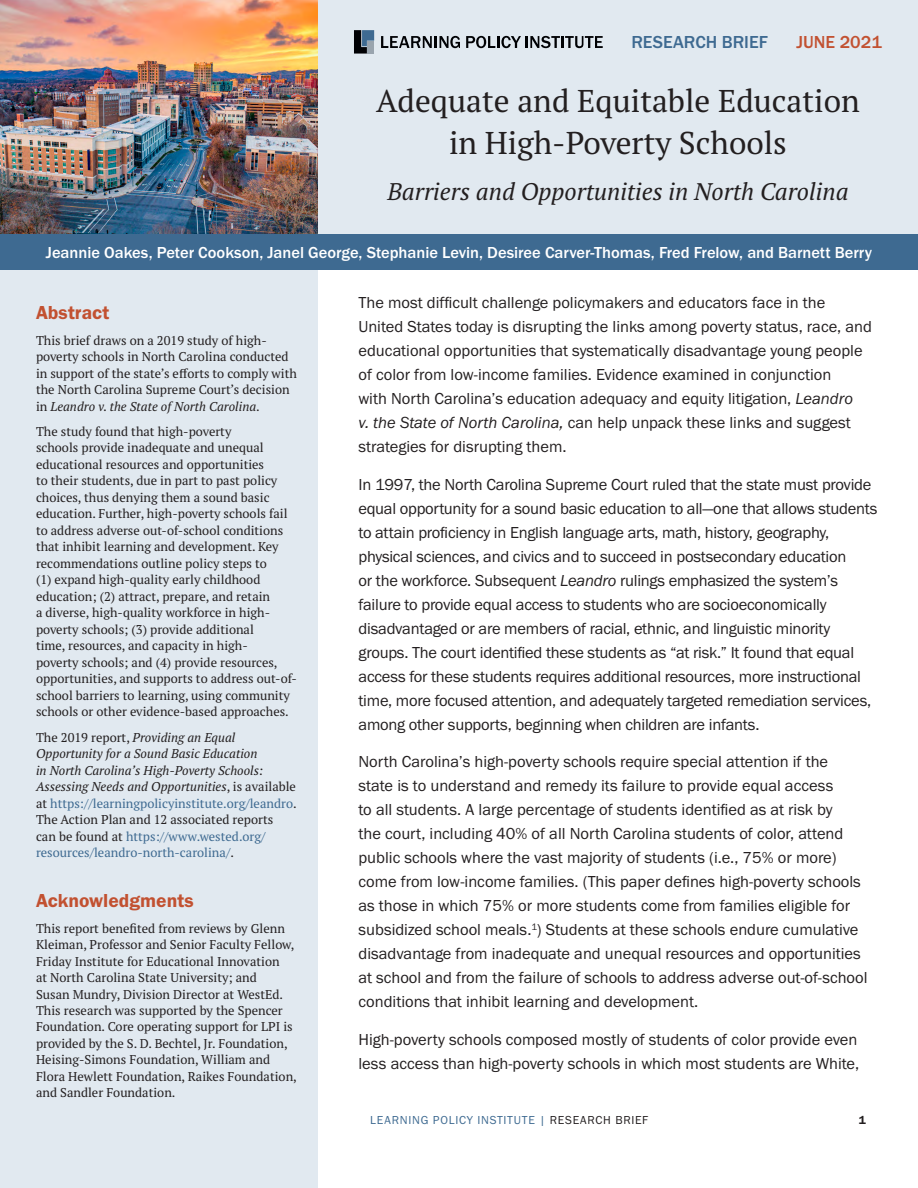
<style>
.page{position:relative;width:918px;height:1188px;background:#fff}
.page>*{position:absolute;margin:0;border:0;box-sizing:border-box;transform-origin:0 0}
.t1{font:31.5px/42px "PT Serif Pro";color:#231f20;text-align:center}
.t2{font:italic 24px "PT Serif Pro";color:#231f20}
.t3{font:19.5px "Franklin Gothic URW Dem";color:#c25131}
.t4{font:500 18px "Franklin Gothic URW";color:#3e6a91}
.t5{font:500 18px "Franklin Gothic URW";color:#c25131}
.t6{font:16.5px/24px "Franklin Gothic URW Boo";letter-spacing:-.005em;color:#231f20}
.t7{font:500 16.5px "Franklin Gothic URW";color:#fff}
.t8{font:12.75px/16.5px "PT Serif Pro";color:#231f20}
.t9{font:italic 12.75px/16.5px "PT Serif Pro";color:#231f20}
.t10{font:12px "Franklin Gothic URW Boo";letter-spacing:.06em;color:#3e6a91}
.t11{font:12px "Franklin Gothic URW Dem";color:#231f20}
.s1{font-family:"Franklin Gothic URW Boo Ita"}
.s2{font-style:italic}
.s3{font-style:normal}
.s4{font-style:normal;color:#3e6a91}
.s5{color:#231f20}
</style>
<div class="page">
<div style="left:0;top:270px;width:318px;height:918px;background:#e1e9f0"></div>
<div style="left:318px;top:0;width:600px;height:234px;background:#e1e9f0"></div>
<svg style="left:381px;top:36px;width:79px;height:12px"></svg>
<svg style="left:466px;top:36px;width:137px;height:12px"></svg>
<svg style="left:354px;top:30px;width:20px;height:24px"></svg>
<div style="left:0;top:234px;width:918px;height:36px;background:#3e6a91"></div>
<img style="left:0;top:0;width:318px;height:234px">
<p class="t4" style="left:631px;top:31px;width:138px">RESEARCH BRIEF</p>
<p class="t5" style="left:796px;top:31px;width:87px">JUNE 2021</p>
<h1 class="t1" style="left:376px;top:79px;width:485px">Adequate and Equitable Education in High-Poverty Schools</h1>
<h2 class="t2" style="left:387px;top:176px;width:463px">Barriers and Opportunities in North Carolina</h2>
<p class="t7" style="left:46px;top:242px;width:828px">Jeannie Oakes, Peter Cookson, Janel George, Stephanie Levin, Desiree Carver-Thomas, Fred Frelow, and Barnett Berry</p>
<p class="t6" style="left:359px;top:290px;width:515px">The most difficult challenge policymakers and educators face in the United States today is disrupting the links among poverty status, race, and educational opportunities that systematically disadvantage young people of color from low-income families. Evidence examined in conjunction<br>with North Carolina’s education adequacy and equity litigation, <span class="s1">Leandro<br>v. the State of North Carolina,</span> can help unpack these links and suggest strategies for disrupting them.</p>
<p class="t6" style="left:359px;top:472px;width:521px">In 1997, the North Carolina Supreme Court ruled that the state must provide equal opportunity for a sound basic education to all—one that allows students to attain proficiency in English language arts, math, history, geography, physical sciences, and civics and to succeed in postsecondary education<br>or the workforce. Subsequent <span class="s1">Leandro</span> rulings emphasized the system’s failure to provide equal access to students who are socioeconomically disadvantaged or are members of racial, ethnic, and linguistic minority groups. The court identified these students as “at risk.” It found that equal access for these students requires additional resources, more instructional time, more focused attention, and adequately targeted remediation services, among other supports, beginning when children are infants.</p>
<p class="t6" style="left:359px;top:749px;width:511px">North Carolina’s high-poverty schools require special attention if the<br>state is to understand and remedy its failure to provide equal access<br>to all students. A large percentage of students identified as at risk by<br>the court, including 40% of all North Carolina students of color, attend public schools where the vast majority of students (i.e., 75% or more) come from low-income families. (This paper defines high-poverty schools as those in which 75% or more students come from families eligible for subsidized school meals.<sup>1</sup>) Students at these schools endure cumulative disadvantage from inadequate and unequal resources and opportunities at school and from the failure of schools to address adverse out-of-school conditions that inhibit learning and development.</p>
<p class="t6" style="left:359px;top:1027px;width:502px">High-poverty schools composed mostly of students of color provide even less access than high-poverty schools in which most students are White,</p>
<p class="t3" style="left:36px;top:300px;width:75px">Abstract</p>
<p class="t8" style="left:36px;top:331px;width:262px">This brief draws on a 2019 study of high&shy;poverty schools in North Carolina conducted in support of the state’s efforts to comply with the North Carolina Supreme Court’s decision in <span class="s2">Leandro v. the State of North Carolina</span>.</p>
<p class="t8" style="left:36px;top:423px;width:263px">The study found that high-poverty<br>schools provide inadequate and unequal educational resources and opportunities<br>to their students, due in part to past policy choices, thus denying them a sound basic education. Further, high-poverty schools fail to address adverse out-of-school conditions that inhibit learning and development. Key recommendations outline policy steps to<br>(1) expand high-quality early childhood education; (2) attract, prepare, and retain<br>a diverse, high-quality workforce in high&shy;poverty schools; (3) provide additional<br>time, resources, and capacity in high-<br>poverty schools; and (4) provide resources, opportunities, and supports to address out-of&shy;school barriers to learning, using community schools or other evidence-based approaches.</p>
<p class="t9" style="left:36px;top:729px;width:262px"><span class="s3">The 2019 report,</span> Providing an Equal Opportunity for a Sound Basic Education<br>in North Carolina’s High-Poverty Schools:<br>Assessing Needs and Opportunities<span class="s3">, is available at</span> <span class="s4">https://learningpolicyinstitute.org/leandro</span><span class="s3">.<br>The Action Plan and 12 associated reports<br>can be found at</span> <span class="s4">https://www.wested.org/ resources/leandro-north-carolina/</span><span class="s3">.</span></p>
<p class="t3" style="left:36px;top:888px;width:159px">Acknowledgments</p>
<p class="t8" style="left:36px;top:919px;width:262px">This report benefited from reviews by Glenn Kleiman, Professor and Senior Faculty Fellow, Friday Institute for Educational Innovation<br>at North Carolina State University; and<br>Susan Mundry, Division Director at WestEd.<br>This research was supported by the Spencer Foundation. Core operating support for LPI is provided by the S. D. Bechtel, Jr. Foundation, Heising-Simons Foundation, William and Flora Hewlett Foundation, Raikes Foundation, and Sandler Foundation.</p>
<p class="t10" style="left:370px;top:1113px;width:280px">LEARNING POLICY INSTITUTE | <span class="s5">RESEARCH BRIEF</span></p>
<p class="t11" style="left:859px;top:1113px;width:9px">1</p>
</div>
